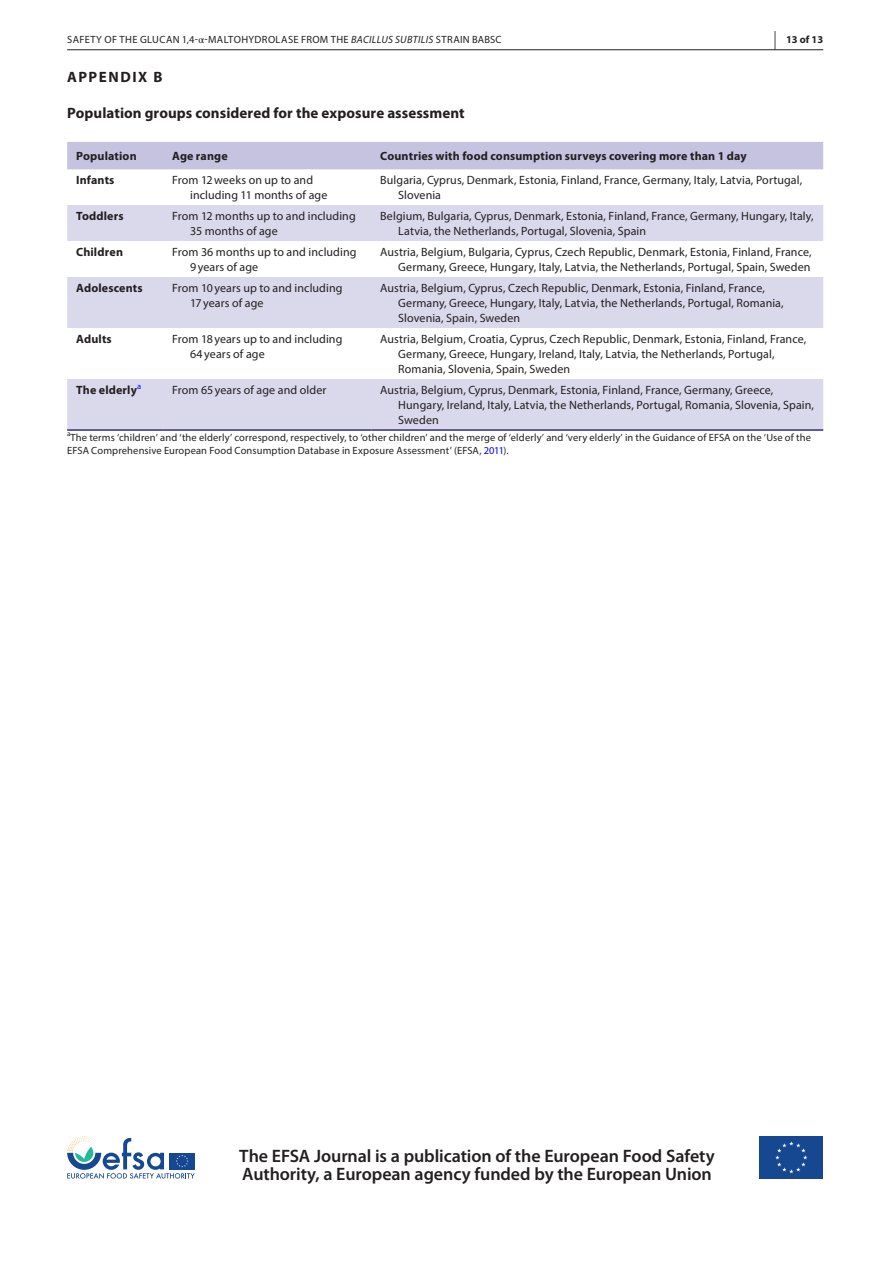
<style>
.page{position:relative;width:893px;height:1263px;background:#fff}
.page>*{position:absolute;margin:0;border:0;box-sizing:border-box;transform-origin:0 0}
.t1{font:600 18px/18px "Myriad Pro";letter-spacing:-.005em;color:#231f20}
.t2{font:700 15px "Myriad Pro";letter-spacing:.005em;color:#231f20}
.t3{font:700 15px "Myriad Pro";letter-spacing:.1em;color:#231f20}
.t4{font:12px/15px "Myriad Pro";letter-spacing:.005em;color:#231f20}
.t5{font:700 12px "Myriad Pro";letter-spacing:.01em;color:#231f20}
.t6{font:10.5px/13.5px "Myriad Pro";letter-spacing:.015em;color:#231f20}
.t7{font:10.5px "Myriad Pro";letter-spacing:.035em;color:#231f20}
.t8{font:700 10.5px "Myriad Pro";color:#231f20}
.t9{font:7.35px "Myriad Pro";color:#231f20}
.s1{font-family:"STIX"}
.s2{font-style:italic}
.s3{font-size:18.6px}
.s4{color:#00f}
</style>
<div class="page">
<hr style="left:67px;top:49px;width:756px;height:1px;background:#231f20">
<div style="left:67px;top:142px;width:756px;height:27px;background:#c5c3df"></div>
<svg style="left:67px;top:205px;width:756px;height:224px;fill:#dad8eb"></svg>
<hr style="left:67px;top:429px;width:96px;height:2px;background:#2e2e8d">
<hr style="left:163px;top:429px;width:208px;height:2px;background:#2e2e8d">
<hr style="left:371px;top:429px;width:452px;height:2px;background:#2e2e8d">
<svg style="left:67px;top:1136px;width:128px;height:43px"></svg>
<div style="left:759px;top:1136px;width:64px;height:43px;background:#164891"></div>
<svg style="left:775px;top:1141px;width:32px;height:32px"></svg>
<p class="t7" style="left:67px;top:33px;width:436px">SAFETY OF THE GLUCAN 1,4-<span class="s1">α</span>-MALTOHYDROLASE FROM THE <span class="s2">BACILLUS SUBTILIS</span> STRAIN BABSC</p>
<p class="t8" style="left:774px;top:32px;width:51px"><span class="s3">|</span> 13 of 13</p>
<p class="t3" style="left:67px;top:67px;width:97px">APPENDIX B</p>
<p class="t2" style="left:67px;top:103px;width:399px">Population groups considered for the exposure assessment</p>
<p class="t5" style="left:76px;top:148px;width:62px">Population</p>
<p class="t5" style="left:172px;top:148px;width:57px">Age range</p>
<p class="t5" style="left:380px;top:148px;width:368px">Countries with food consumption surveys covering more than 1 day</p>
<p class="t5" style="left:76px;top:172px;width:40px">Infants</p>
<p class="t4" style="left:190px;top:172px;width:139px;text-indent:-18px">From 12weeks on up to and including 11 months of age</p>
<p class="t4" style="left:398px;top:172px;width:405px;text-indent:-18px">Bulgaria, Cyprus, Denmark, Estonia, Finland, France, Germany, Italy, Latvia, Portugal,<br>Slovenia</p>
<p class="t5" style="left:76px;top:208px;width:49px">Toddlers</p>
<p class="t4" style="left:190px;top:208px;width:167px;text-indent:-18px">From 12 months up to and including<br>35 months of age</p>
<p class="t4" style="left:398px;top:208px;width:417px;text-indent:-18px">Belgium, Bulgaria, Cyprus, Denmark, Estonia, Finland, France, Germany, Hungary, Italy,<br>Latvia, the Netherlands, Portugal, Slovenia, Spain</p>
<p class="t5" style="left:76px;top:244px;width:48px">Children</p>
<p class="t4" style="left:190px;top:244px;width:168px;text-indent:-18px">From 36 months up to and including<br>9years of age</p>
<p class="t4" style="left:380px;top:244px;width:433px;text-align:right">Austria, Belgium, Bulgaria, Cyprus, Czech Republic, Denmark, Estonia, Finland, France,<br>Germany, Greece, Hungary, Italy, Latvia, the Netherlands, Portugal, Spain, Sweden</p>
<p class="t5" style="left:76px;top:280px;width:68px">Adolescents</p>
<p class="t4" style="left:190px;top:280px;width:154px;text-indent:-18px">From 10years up to and including<br>17years of age</p>
<p class="t4" style="left:398px;top:280px;width:387px;text-indent:-18px">Austria, Belgium, Cyprus, Czech Republic, Denmark, Estonia, Finland, France,<br>Germany, Greece, Hungary, Italy, Latvia, the Netherlands, Portugal, Romania,<br>Slovenia, Spain, Sweden</p>
<p class="t5" style="left:76px;top:331px;width:37px">Adults</p>
<p class="t4" style="left:190px;top:331px;width:154px;text-indent:-18px">From 18years up to and including<br>64years of age</p>
<p class="t4" style="left:398px;top:331px;width:409px;text-indent:-18px">Austria, Belgium, Croatia, Cyprus, Czech Republic, Denmark, Estonia, Finland, France,<br>Germany, Greece, Hungary, Ireland, Italy, Latvia, the Netherlands, Portugal,<br>Romania, Slovenia, Spain, Sweden</p>
<p class="t5" style="left:76px;top:382px;width:67px">The elderly<sup>a</sup></p>
<p class="t4" style="left:172px;top:382px;width:156px">From 65years of age and older</p>
<p class="t4" style="left:398px;top:382px;width:417px;text-indent:-18px">Austria, Belgium, Cyprus, Denmark, Estonia, Finland, France, Germany, Greece,<br>Hungary, Ireland, Italy, Latvia, the Netherlands, Portugal, Romania, Slovenia, Spain,<br>Sweden</p>
<p class="t9" style="left:67px;top:429px;width:5px">a</p>
<p class="t6" style="left:67px;top:430px;width:745px;text-indent:3px">The terms ‘children’ and ‘the elderly’ correspond, respectively, to ‘other children’ and the merge of ‘elderly’ and ‘very elderly’ in the Guidance of EFSA on the ‘Use of the<br>EFSA Comprehensive European Food Consumption Database in Exposure Assessment’ (EFSA, <span class="s4">2011</span>).</p>
<h1 class="t1" style="left:239px;top:1146px;width:477px">The EFSA Journal is a publication of the European Food Safety<br>Authority, a European agency funded by the European Union</h1>
</div>
